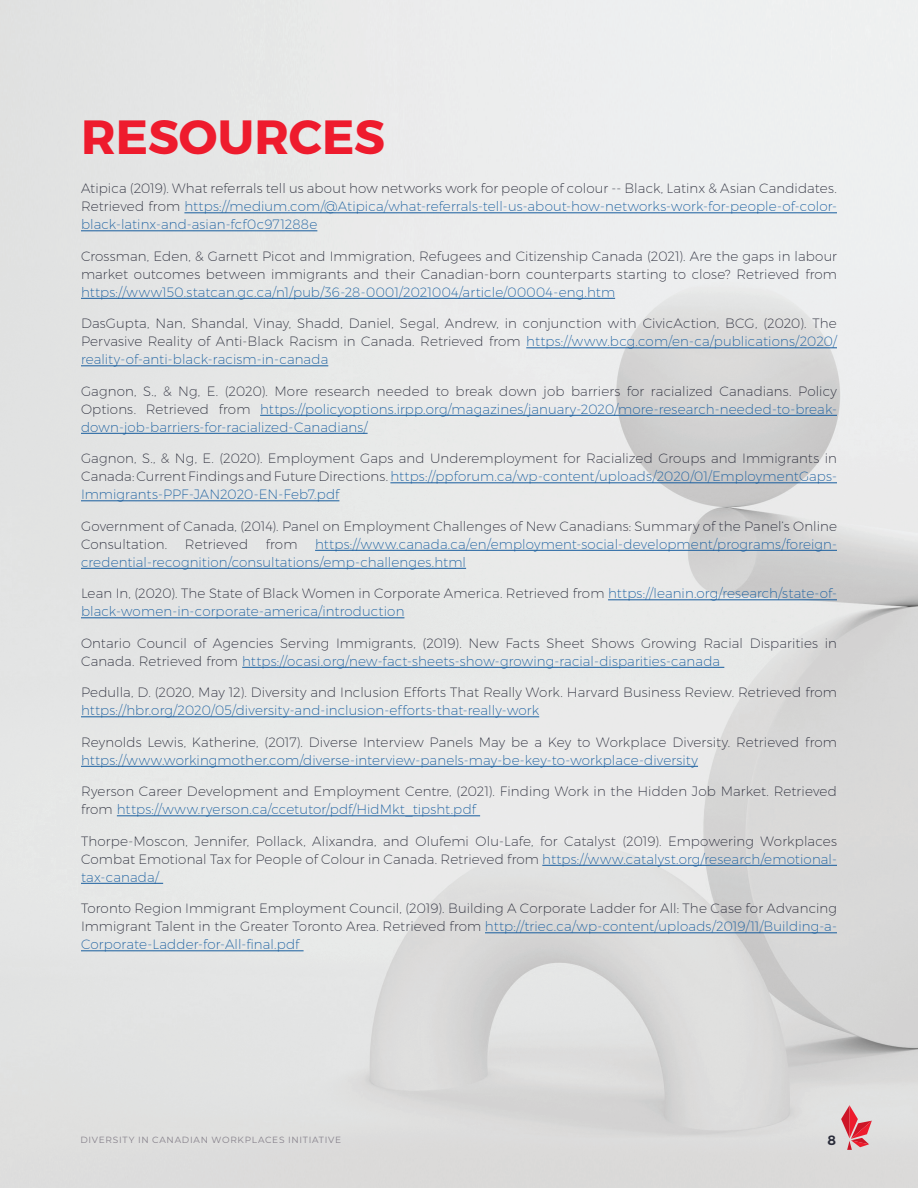
<style>
.page{position:relative;width:918px;height:1188px;background:#fff}
.page>*{position:absolute;margin:0;border:0;box-sizing:border-box;transform-origin:0 0}
.t1{font:700 48px "Montserrat";color:#ee1b2d}
.t2{font:200 13.5px/18px "Montserrat";letter-spacing:.01em;color:#292b39}
.t3{font:200 13.5px/18px "Montserrat";letter-spacing:.01em;color:#175d9e;text-align:justify}
.t4{font:600 13.5px "Montserrat";color:#292b39}
.t5{font:9px "Montserrat";letter-spacing:.08em;color:#86818b}
.s1{color:#292b39}
.s2{color:#175d9e}
</style>
<div class="page">
<img style="left:0;top:0;width:918px;height:1188px">
<hr style="left:184px;top:212px;width:653px;height:1px;background:#175d9e">
<hr style="left:81px;top:230px;width:236px;height:1px;background:#175d9e">
<hr style="left:81px;top:298px;width:534px;height:1px;background:#175d9e">
<hr style="left:526px;top:347px;width:311px;height:1px;background:#175d9e">
<hr style="left:81px;top:365px;width:247px;height:1px;background:#175d9e">
<hr style="left:260px;top:415px;width:577px;height:1px;background:#175d9e">
<hr style="left:81px;top:433px;width:287px;height:1px;background:#175d9e">
<hr style="left:390px;top:482px;width:447px;height:1px;background:#175d9e">
<hr style="left:81px;top:500px;width:258px;height:1px;background:#175d9e">
<hr style="left:315px;top:550px;width:522px;height:1px;background:#175d9e">
<hr style="left:81px;top:568px;width:385px;height:1px;background:#175d9e">
<hr style="left:608px;top:599px;width:229px;height:1px;background:#175d9e">
<hr style="left:81px;top:617px;width:323px;height:1px;background:#175d9e">
<hr style="left:242px;top:667px;width:482px;height:1px;background:#175d9e">
<hr style="left:81px;top:716px;width:458px;height:1px;background:#175d9e">
<hr style="left:81px;top:766px;width:617px;height:1px;background:#175d9e">
<hr style="left:117px;top:815px;width:363px;height:1px;background:#175d9e">
<hr style="left:542px;top:865px;width:295px;height:1px;background:#175d9e">
<hr style="left:81px;top:883px;width:82px;height:1px;background:#175d9e">
<hr style="left:485px;top:932px;width:352px;height:1px;background:#175d9e">
<hr style="left:81px;top:950px;width:223px;height:1px;background:#175d9e">
<svg style="left:841px;top:1105px;width:31px;height:45px"></svg>
<h1 class="t1" style="left:81px;top:108px;width:305px">RESOURCES</h1>
<p class="t3" style="left:81px;top:179px;width:758px"><span class="s1">Atipica (2019). What referrals tell us about how networks work for people of colour -- Black, Latinx &amp; Asian Candidates.<br>Retrieved from</span> https://medium.com/@Atipica/what-referrals-tell-us-about-how-networks-work-for-people-of-color&shy;black-latinx-and-asian-fcf0c971288e</p>
<p class="t2" style="left:81px;top:247px;width:758px">Crossman, Eden, &amp; Garnett Picot and Immigration, Refugees and Citizenship Canada (2021). Are the gaps in labour market outcomes between immigrants and their Canadian-born counterparts starting to close? Retrieved from</p>
<p class="t3" style="left:81px;top:283px;width:536px">https://www150.statcan.gc.ca/n1/pub/36-28-0001/2021004/article/00004-eng.htm</p>
<p class="t2" style="left:81px;top:314px;width:758px;text-align:justify">DasGupta, Nan, Shandal, Vinay, Shadd, Daniel, Segal, Andrew, in conjunction with CivicAction, BCG, (2020). The Pervasive Reality of Anti-Black Racism in Canada. Retrieved from <span class="s2">https://www.bcg.com/en-ca/publications/2020/ reality-of-anti-black-racism-in-canada</span></p>
<p class="t3" style="left:81px;top:382px;width:758px"><span class="s1">Gagnon, S., &amp; Ng, E. (2020). More research needed to break down job barriers for racialized Canadians. Policy Options. Retrieved from</span> https://policyoptions.irpp.org/magazines/january-2020/more-research-needed-to-break&shy;down-job-barriers-for-racialized-Canadians/</p>
<p class="t2" style="left:81px;top:449px;width:757px;text-align:justify">Gagnon, S., &amp; Ng, E. (2020). Employment Gaps and Underemployment for Racialized Groups and Immigrants in Canada: Current Findings and Future Directions. <span class="s2">https://ppforum.ca/wp-content/uploads/2020/01/EmploymentGaps-Immigrants-PPF-JAN2020-EN-Feb7.pdf</span></p>
<p class="t2" style="left:81px;top:517px;width:758px">Government of Canada, (2014). Panel on Employment Challenges of New Canadians: Summary of the Panel’s Online<br>Consultation.</p>
<p class="t3" style="left:81px;top:535px;width:758px;text-indent:234px">https://www.canada.ca/en/employment-social-development/programs/foreign&shy;credential-recognition/consultations/emp-challenges.html</p>
<p class="t3" style="left:81px;top:584px;width:757px"><span class="s1">Lean In, (2020). The State of Black Women in Corporate America. Retrieved from</span> https://leanin.org/research/state-of&shy;black-women-in-corporate-america/introduction</p>
<p class="t2" style="left:81px;top:634px;width:757px">Ontario Council of Agencies Serving Immigrants, (2019). New Facts Sheet Shows Growing Racial Disparities in<br>Canada. Retrieved from <span class="s2">https://ocasi.org/new-fact-sheets-show-growing-racial-disparities-canada</span></p>
<p class="t2" style="left:81px;top:683px;width:758px">Pedulla, D. (2020, May 12). Diversity and Inclusion Efforts That Really Work. Harvard Business Review. Retrieved from</p>
<p class="t3" style="left:81px;top:701px;width:460px">https://hbr.org/2020/05/diversity-and-inclusion-efforts-that-really-work</p>
<p class="t2" style="left:81px;top:733px;width:757px">Reynolds Lewis, Katherine, (2017). Diverse Interview Panels May be a Key to Workplace Diversity. Retrieved from</p>
<p class="t3" style="left:81px;top:751px;width:619px">https://www.workingmother.com/diverse-interview-panels-may-be-key-to-workplace-diversity</p>
<p class="t2" style="left:81px;top:782px;width:758px">Ryerson Career Development and Employment Centre, (2021). Finding Work in the Hidden Job Market. Retrieved from <span class="s2">https://www.ryerson.ca/ccetutor/pdf/HidMkt_tipsht.pdf</span></p>
<p class="t2" style="left:81px;top:832px;width:758px;text-align:justify">Thorpe-Moscon, Jennifer, Pollack, Alixandra, and Olufemi Olu-Lafe, for Catalyst (2019). Empowering Workplaces Combat Emotional Tax for People of Colour in Canada. Retrieved from <span class="s2">https://www.catalyst.org/research/emotional&shy;tax-canada/</span></p>
<p class="t2" style="left:81px;top:899px;width:757px;text-align:justify">Toronto Region Immigrant Employment Council, (2019). Building A Corporate Ladder for All: The Case for Advancing Immigrant Talent in the Greater Toronto Area. Retrieved from <span class="s2">http://triec.ca/wp-content/uploads/2019/11/Building-a-Corporate-Ladder-for-All-final.pdf</span></p>
<p class="t2" style="left:185px;top:535px;width:65px">Retrieved</p>
<p class="t2" style="left:266px;top:535px;width:33px">from</p>
<p class="t5" style="left:80px;top:1134px;width:262px">DIVERSITY IN CANADIAN WORKPLACES INITIATIVE</p>
<p class="t4" style="left:827px;top:1131px;width:10px">8</p>
</div>
